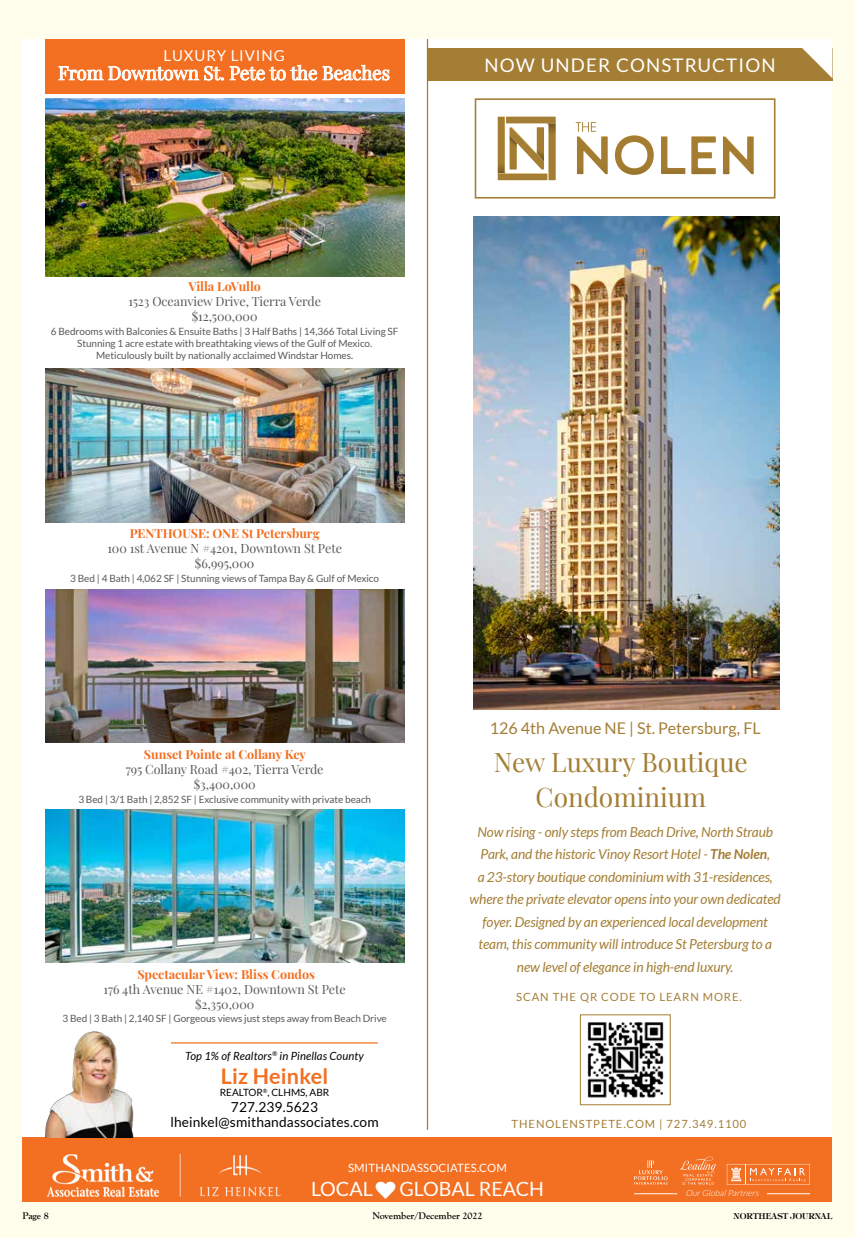
<style>
.page{position:relative;width:855px;height:1238px;background:#fffdeb}
.page>*{position:absolute;margin:0;border:0;box-sizing:border-box;transform-origin:0 0}
.t1{font:26.25px/35px "Playfair Display";color:#a47e34;text-align:center}
.t2{font:700 21.5px "Lato";letter-spacing:.01em;color:#f36f21}
.t3{font:19.62px "Lato";color:#fff}
.t4{font:18.75px "Playfair Display";letter-spacing:-.005em;color:#fff}
.t5{font:18.75px "Lato";letter-spacing:.06em;color:#fff}
.t6{font:16.12px "Lato";color:#a47e34}
.t7{font:15px "Lato";letter-spacing:.06em;color:#fff}
.t8{font:italic 13.75px/22.5px "Lato";letter-spacing:-.01em;color:#a47e34;text-align:center}
.t9{font:13.75px/15px "Lato";letter-spacing:.01em;color:#000;text-align:center}
.t10{font:12.5px/15px "Playfair Display";letter-spacing:-.005em;color:#585959;text-align:center}
.t11{font:700 12.5px "Playfair Display";letter-spacing:-.005em;color:#f36f21}
.t12{font:11.38px "Lato";letter-spacing:.01em;color:#fff}
.t13{font:11.25px "Lato";letter-spacing:.08em;color:#a47e34}
.t14{font:italic 11.25px "Lato";letter-spacing:.01em;color:#000}
.t15{font:10px/12px "Lato";letter-spacing:-.005em;color:#585959;text-align:center}
.t16{font:700 10px "Goudy Old Style T";color:#000}
.t17{font:10px "Lato";color:#000}
.t18{font:italic 300 8.5px "Lato";color:#fff}
.t19{font:600 8.12px "Tiffany";color:#000}
.s1{font-weight:700}
.s2{font-family:"SS Standard"}
</style>
<div class="page">
<div style="left:22px;top:39px;width:810px;height:1162px;background:#fff"></div>
<div style="left:22px;top:1137px;width:810px;height:64px;background:#f36f21"></div>
<svg style="left:634px;top:1160px;width:34px;height:24px"></svg>
<svg style="left:727px;top:1164px;width:83px;height:20px"></svg>
<svg style="left:680px;top:1156px;width:36px;height:28px"></svg>
<hr style="left:767px;top:1193px;width:43px;height:1px;background:#fff">
<hr style="left:634px;top:1193px;width:43px;height:1px;background:#fff">
<img style="left:474px;top:216px;width:306px;height:494px">
<img style="left:45px;top:809px;width:359px;height:153px">
<img style="left:45px;top:590px;width:359px;height:153px">
<img style="left:45px;top:369px;width:359px;height:153px">
<svg style="left:576px;top:122px;width:32px;height:52px"></svg>
<svg style="left:723px;top:136px;width:31px;height:38px"></svg>
<svg style="left:691px;top:136px;width:25px;height:38px"></svg>
<svg style="left:615px;top:135px;width:39px;height:40px"></svg>
<svg style="left:661px;top:136px;width:24px;height:38px"></svg>
<svg style="left:498px;top:117px;width:58px;height:63px"></svg>
<div style="left:475px;top:98px;width:301px;height:101px;border:2px solid #a47e34"></div>
<div style="left:428px;top:48px;width:404px;height:33px;background:#a47e34"></div>
<img style="left:47px;top:1153px;width:234px;height:44px">
<hr style="left:427px;top:39px;width:1px;height:1090px;background:#a37d31">
<svg style="left:802px;top:48px;width:31px;height:30px"></svg>
<img style="left:45px;top:98px;width:359px;height:179px">
<img style="left:587px;top:1022px;width:77px;height:76px">
<div style="left:580px;top:1014px;width:91px;height:91px;border:1px solid #a37d31"></div>
<div style="left:45px;top:39px;width:359px;height:55px;background:#f36f21"></div>
<hr style="left:171px;top:1042px;width:207px;height:1px;background:#f37124">
<img style="left:45px;top:1031px;width:89px;height:106px">
<h3 class="t7" style="left:164px;top:47px;width:123px">LUXURY LIVING</h3>
<h3 class="t4" style="left:58px;top:58px;width:333px">From Downtown St. Pete to the Beaches</h3>
<h3 class="t5" style="left:484px;top:54px;width:293px">NOW UNDER CONSTRUCTION</h3>
<p class="t11" style="left:188px;top:277px;width:74px">Villa LoVullo</p>
<p class="t10" style="left:128px;top:293px;width:194px">1523 Oceanview Drive, Tierra Verde $12,500,000</p>
<p class="t15" style="left:51px;top:325px;width:349px">6 Bedrooms with Balconies &amp; Ensuite Baths | 3 Half Baths | 14,366 Total Living SF<br>Stunning 1 acre estate with breathtaking views of the Gulf of Mexico.<br>Meticulously built by nationally acclaimed Windstar Homes.</p>
<p class="t11" style="left:130px;top:523px;width:191px">PENTHOUSE: ONE St Petersburg</p>
<p class="t10" style="left:107px;top:540px;width:236px">100 1st Avenue N #4201, Downtown St Pete $6,995,000</p>
<p class="t15" style="left:70px;top:572px;width:310px">3 Bed | 4 Bath | 4,062 SF | Stunning views of Tampa Bay &amp; Gulf of Mexico</p>
<p class="t11" style="left:144px;top:744px;width:163px">Sunset Pointe at Collany Key</p>
<p class="t10" style="left:126px;top:760px;width:199px">795 Collany Road #402, Tierra Verde $3,400,000</p>
<p class="t15" style="left:78px;top:793px;width:294px">3 Bed | 3/1 Bath | 2,852 SF | Exclusive community with private beach</p>
<p class="t11" style="left:137px;top:964px;width:179px">Spectacular View: Bliss Condos</p>
<p class="t10" style="left:104px;top:980px;width:244px">176 4th Avenue NE #1402, Downtown St Pete $2,350,000</p>
<p class="t15" style="left:62px;top:1012px;width:326px">3 Bed | 3 Bath | 2,140 SF | Gorgeous views just steps away from Beach Drive</p>
<p class="t14" style="left:185px;top:1049px;width:180px">Top 1% of Realtors<sup>®</sup> in Pinellas County</p>
<h2 class="t2" style="left:221px;top:1063px;width:109px">Liz Heinkel</h2>
<p class="t17" style="left:220px;top:1087px;width:111px">REALTOR<sup>®</sup>, CLHMS, ABR</p>
<h3 class="t9" style="left:170px;top:1099px;width:210px">727.239.5623 lheinkel@smithandassociates.com</h3>
<h3 class="t6" style="left:490px;top:719px;width:272px">126 4th Avenue NE | St. Petersburg, FL</h3>
<h1 class="t1" style="left:494px;top:742px;width:255px">New Luxury Boutique<br>Condominium</h1>
<p class="t8" style="left:470px;top:821px;width:313px">Now rising - only steps from Beach Drive, North Straub Park, and the historic Vinoy Resort Hotel - <span class="s1">The Nolen</span>,<br>a 23-story boutique condominium with 31-residences, where the private elevator opens into your own dedicated foyer. Designed by an experienced local development team, this community will introduce St Petersburg to a new level of elegance in high-end luxury.</p>
<p class="t13" style="left:516px;top:990px;width:227px">SCAN THE QR CODE TO LEARN MORE.</p>
<p class="t13" style="left:512px;top:1117px;width:236px">THENOLENSTPETE.COM | 727.349.1100</p>
<p class="t12" style="left:348px;top:1161px;width:160px">SMITHANDASSOCIATES.COM</p>
<h3 class="t3" style="left:311px;top:1178px;width:234px">LOCAL<span class="s2">♥</span> GLOBAL REACH</h3>
<p class="t18" style="left:685px;top:1188px;width:77px">OurGlobalPartners</p>
<p class="t16" style="left:22px;top:1209px;width:28px">Page 8</p>
<p class="t16" style="left:372px;top:1209px;width:112px">November/December 2022</p>
<p class="t19" style="left:734px;top:1210px;width:100px">NORTHEAST JOURNAL</p>
</div>
